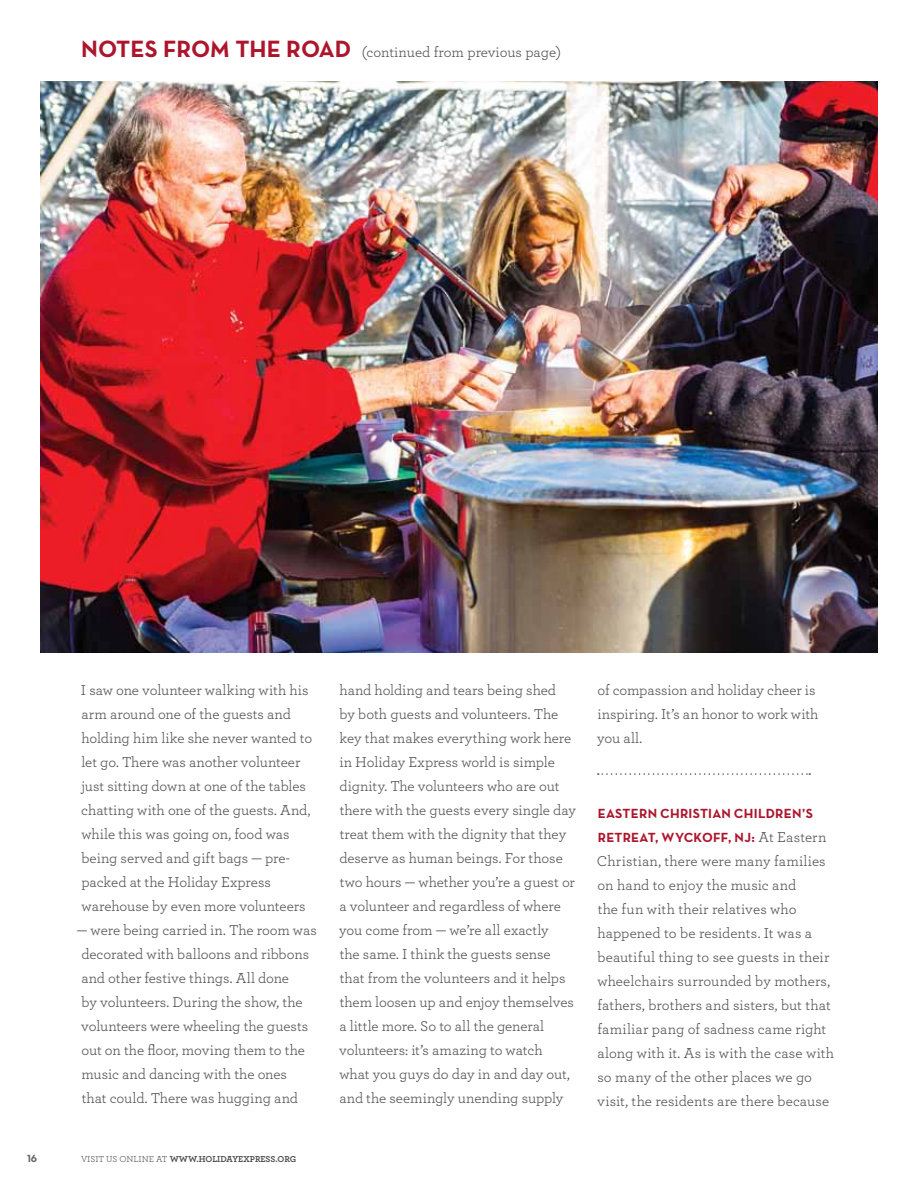
<style>
.page{position:relative;width:918px;height:1188px;background:#fff}
.page>*{position:absolute;margin:0;border:0;box-sizing:border-box;transform-origin:0 0}
.t1{font:15px/24px "Archer";letter-spacing:-.005em;color:#4d4d4f}
.t2{font:13.5px/24px "Neutra Text Bold Alt";letter-spacing:.015em;color:#ac162c}
.t3{font:10.5px "Neutra Text Bold Alt";color:#636466}
.t4{font:700 9px "Archer";color:#4d4d4f}
.s1{font-family:"Neutra Text Bold Alt";font-size:24px;color:#ac162c}
.s2{font-weight:400}
.s3{font-family:"Archer";font-size:15px;color:#4d4d4f}
</style>
<div class="page">
<svg style="left:598px;top:773px;width:212px;height:2px"></svg>
<img style="left:40px;top:81px;width:838px;height:571px">
<p class="t1" style="left:81px;top:40px;width:481px"><span class="s1">NOTES FROM THE ROAD</span> (continued from previous page)</p>
<p class="t1" style="left:81px;top:677px;width:233px">I saw one volunteer walking with his arm around one of the guests and holding him like she never wanted to let go. There was another volunteer just sitting down at one of the tables chatting with one of the guests. And, while this was going on, food was being served and gift bags — pre&shy;packed at the Holiday Express warehouse by even more volunteers</p>
<p class="t1" style="left:77px;top:917px;width:242px">— were being carried in. The room was decorated with balloons and ribbons and other festive things. All done<br>by volunteers. During the show, the volunteers were wheeling the guests out on the floor, moving them to the music and dancing with the ones<br>that could. There was hugging and</p>
<p class="t3" style="left:27px;top:1152px;width:12px">16</p>
<p class="t4" style="left:81px;top:1151px;width:217px"><span class="s2">VISIT US ONLINE AT</span> WWW.HOLIDAYEXPRESS.ORG</p>
<p class="t1" style="left:339px;top:677px;width:238px">hand holding and tears being shed<br>by both guests and volunteers. The key that makes everything work here in Holiday Express world is simple dignity. The volunteers who are out there with the guests every single day treat them with the dignity that they deserve as human beings. For those two hours — whether you’re a guest or a volunteer and regardless of where you come from — we’re all exactly<br>the same. I think the guests sense that from the volunteers and it helps them loosen up and enjoy themselves a little more. So to all the general volunteers: it’s amazing to watch what you guys do day in and day out, and the seemingly unending supply</p>
<p class="t1" style="left:597px;top:677px;width:223px">of compassion and holiday cheer is inspiring. It’s an honor to work with you all.</p>
<p class="t2" style="left:598px;top:801px;width:230px;text-indent:204px">’S<br>RETREAT, WYCKOFF, NJ: <span class="s3">At Eastern</span></p>
<p class="t1" style="left:597px;top:848px;width:239px">Christian, there were many families on hand to enjoy the music and<br>the fun with their relatives who happened to be residents. It was a beautiful thing to see guests in their wheelchairs surrounded by mothers, fathers, brothers and sisters, but that familiar pang of sadness came right along with it. As is with the case with so many of the other places we go visit, the residents are there because</p>
<p class="t2" style="left:598px;top:801px;width:18px">EASTERN</p>
<p class="t2" style="left:660px;top:801px;width:19px">CHRISTIAN</p>
<p class="t2" style="left:734px;top:801px;width:19px">CHILDREN</p>
</div>
